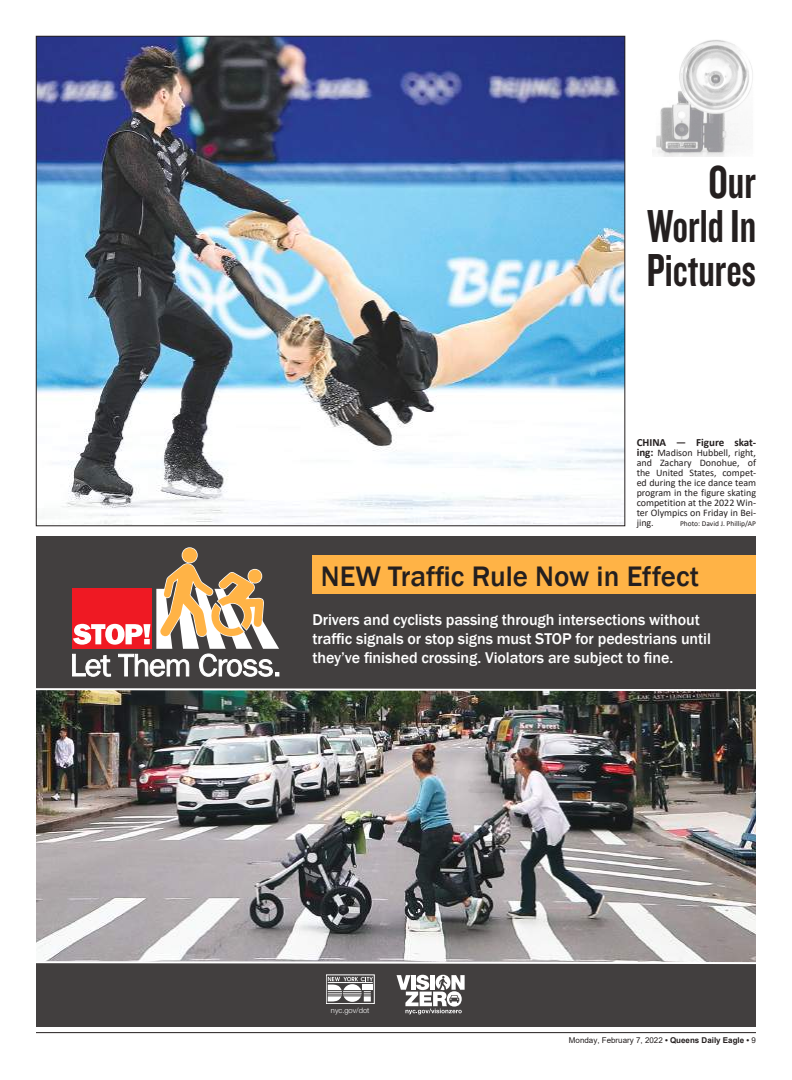
<style>
.page{position:relative;width:792px;height:1080px;background:#fff}
.page>*{position:absolute;margin:0;border:0;box-sizing:border-box;transform-origin:0 0}
.t1{font:48px/44px "Knockout HTF49 Liteweight";color:#241f1f;text-align:justify;scale:.9 1}
.t2{font:500 29px "Franklin Gothic";color:#241f1f}
.t3{font:500 16px/19.2px "Franklin Gothic";letter-spacing:-.005em;color:#fff}
.t4{font:700 11px "Calibri";color:#241f1f}
.t5{font:10px/10px "Calibri";color:#241f1f;text-align:justify}
.t6{font:8px "Arial";color:#241f1f}
.t7{font:7.5px "Calibri";color:#241f1f}
.t8{font:300 7.5px "Helvetica Neue LT Std";color:#fff}
.s1{font-weight:700;font-size:11px}
.s2{font-weight:700}
</style>
<div class="page">
<hr style="left:36px;top:1032px;width:720px;height:1px;background:#241f1f">
<img style="left:38px;top:38px;width:585px;height:486px">
<img style="left:656px;top:40px;width:97px;height:116px">
<img style="left:36px;top:692px;width:720px;height:268px">
<div style="left:36px;top:536px;width:720px;height:153px;background:#423f3f"></div>
<svg style="left:72px;top:547px;width:207px;height:130px"></svg>
<div style="left:312px;top:555px;width:444px;height:39px;background:#ffb346"></div>
<div style="left:36px;top:963px;width:720px;height:63px;background:#423f3f"></div>
<div style="left:326px;top:975px;width:48px;height:29px;border:1px solid #fff"></div>
<svg style="left:328px;top:977px;width:45px;height:25px"></svg>
<svg style="left:397px;top:975px;width:68px;height:39px"></svg>
<svg style="left:36px;top:688px;width:720px;height:4px"></svg>
<svg style="left:36px;top:960px;width:720px;height:5px"></svg>
<h1 class="t1" style="left:647px;top:161px;width:123px;text-indent:62px">Our World In Pictures</h1>
<p class="t4" style="left:637px;top:435px;width:121px">CHINA — Figure skat-</p>
<p class="t5" style="left:637px;top:447px;width:121px"><span class="s1">ing:</span> Madison Hubbell, right, and Zachary Donohue, of the United States, compet&shy;ed during the ice dance team program in the figure skating competition at the 2022 Win&shy;ter Olympics on Friday in Bei&shy;jing.</p>
<p class="t7" style="left:680px;top:518px;width:78px">Photo: David J. Phillip/AP</p>
<h2 class="t2" style="left:321px;top:558px;width:380px">NEW Traffic Rule Now in Effect</h2>
<h3 class="t3" style="left:312px;top:610px;width:400px">Drivers and cyclists passing through intersections without traffic signals or stop signs must STOP for pedestrians until they’ve finished crossing. Violators are subject to fine.</h3>
<p class="t8" style="left:331px;top:1006px;width:40px">nyc.gov/dot</p>
<p class="t6" style="left:569px;top:1034px;width:189px">Monday, February 7, 2022 <span class="s2">• Queens Daily Eagle •</span> 9</p>
</div>
